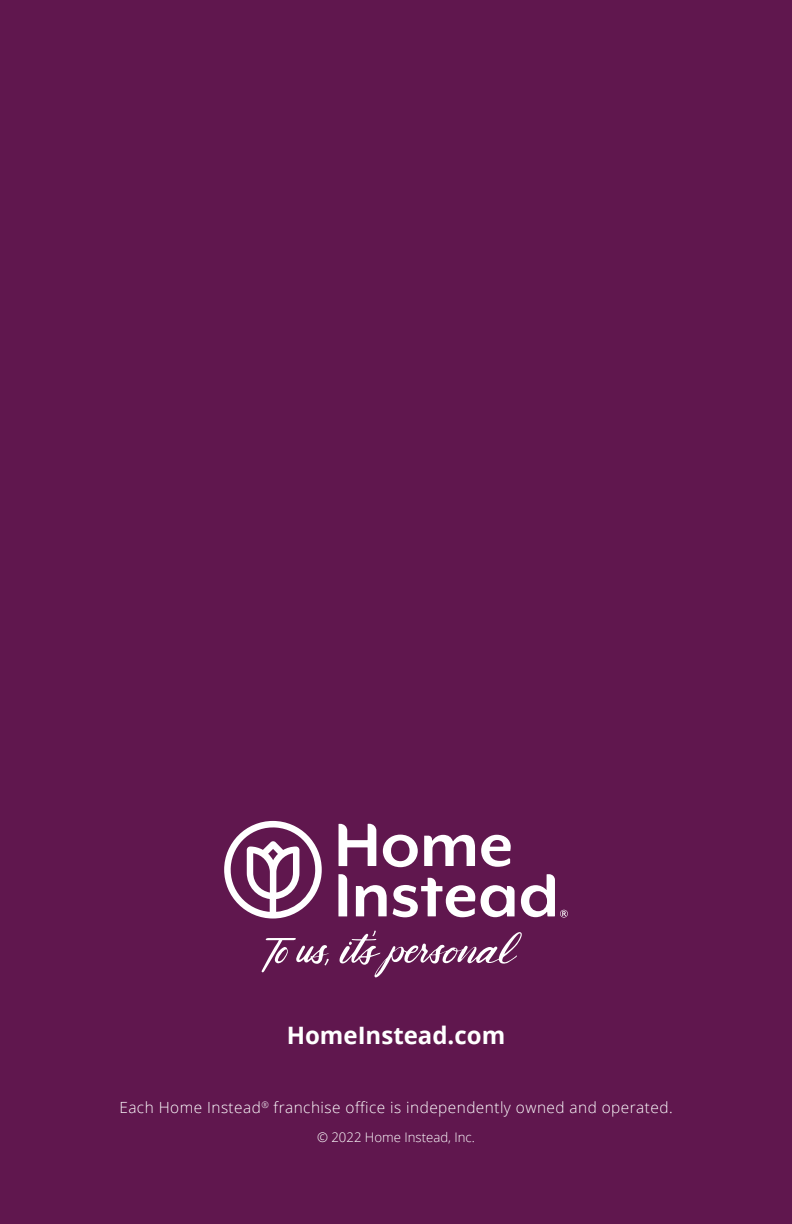
<style>
.page{position:relative;width:792px;height:1224px;background:#60174e}
.page>*{position:absolute;margin:0;border:0;box-sizing:border-box;transform-origin:0 0}
.t1{font:700 24px "Open Sans";color:#fff}
.t2{font:300 15.4px "Open Sans";letter-spacing:.03em;color:#fff}
.t3{font:300 13.2px "Open Sans";color:#fff}
</style>
<div class="page">
<svg style="left:224px;top:821px;width:98px;height:98px"></svg>
<svg style="left:339px;top:824px;width:37px;height:42px"></svg>
<svg style="left:383px;top:835px;width:35px;height:32px"></svg>
<svg style="left:424px;top:835px;width:51px;height:31px"></svg>
<svg style="left:481px;top:835px;width:30px;height:32px"></svg>
<svg style="left:338px;top:874px;width:9px;height:42px"></svg>
<svg style="left:356px;top:885px;width:31px;height:31px"></svg>
<svg style="left:393px;top:878px;width:82px;height:39px"></svg>
<svg style="left:481px;top:885px;width:34px;height:32px"></svg>
<svg style="left:521px;top:874px;width:47px;height:44px"></svg>
<svg style="left:340px;top:931px;width:182px;height:46px"></svg>
<svg style="left:261px;top:938px;width:68px;height:34px"></svg>
<h1 class="t1" style="left:287px;top:1018px;width:220px">HomeInstead.com</h1>
<p class="t2" style="left:119px;top:1097px;width:555px">Each Home Instead<sup>®</sup> franchise office is independently owned and operated.</p>
<p class="t3" style="left:317px;top:1128px;width:160px">© 2022 Home Instead, Inc.</p>
</div>
